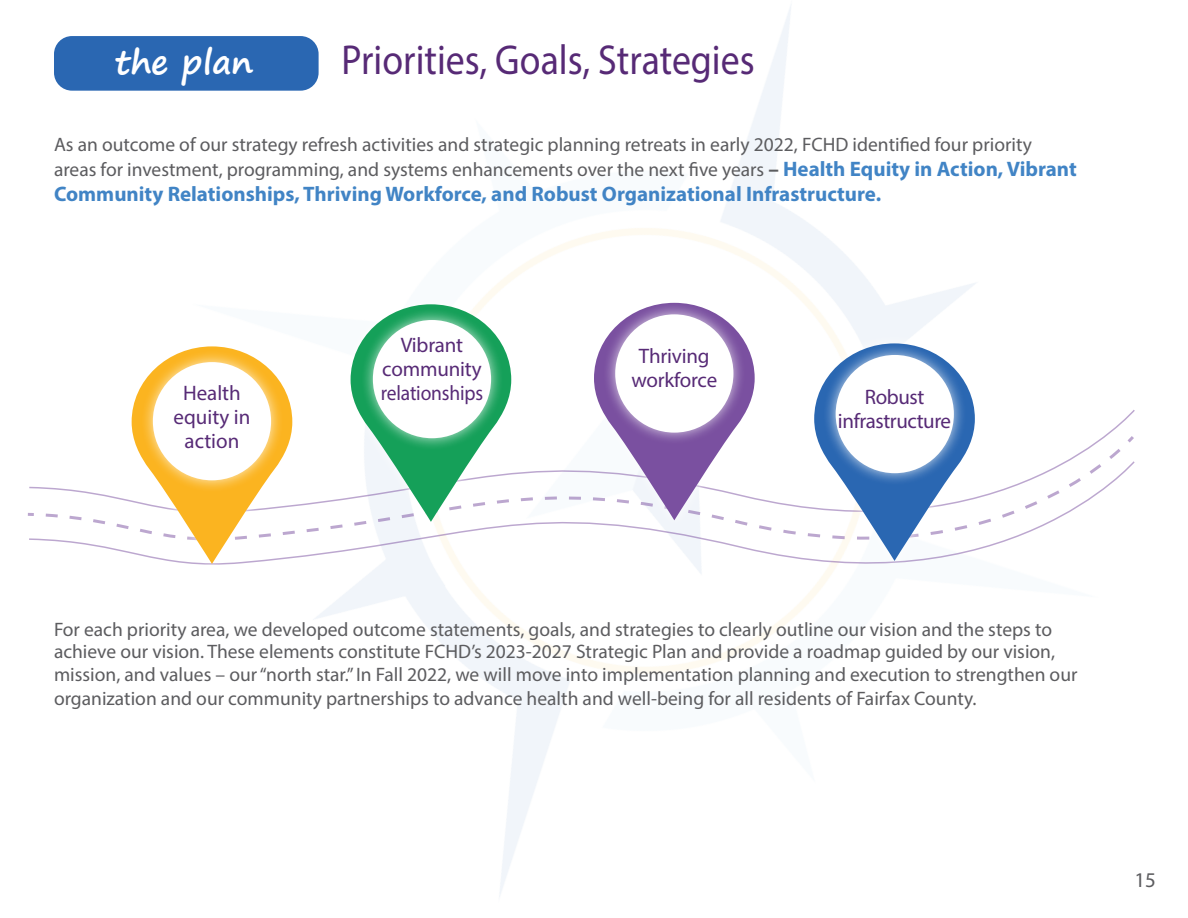
<style>
.page{position:relative;width:1188px;height:918px;background:#fff}
.page>*{position:absolute;margin:0;border:0;box-sizing:border-box;transform-origin:0 0}
.t1{font:42px "Myriad Devanagari";color:#572a76;scale:.9 1}
.t2{font:700 33px "Segoe Print";color:#fff}
.t3{font:21px/24px "Myriad Devanagari";letter-spacing:-.01em;color:#572a76;text-align:center}
.t4{font:700 21px "Myriad Pro";color:#4184c5}
.t5{font:21px "Myriad Pro";color:#5c5c5f}
.t6{font:19.5px/23px "Myriad Pro";color:#5c5c5f}
.s1{font-weight:700;font-size:21px}
.s2{font-weight:700;font-size:21px;color:#4184c5}
</style>
<div class="page">
<div style="left:54px;top:36px;width:265px;height:55px;background:#2a67b2;border-radius:18px"></div>
<div style="left:803px;top:332px;width:183px;height:238px;background:#f8fbfd"></div>
<svg style="left:43px;top:303px;width:1085px;height:261px"></svg>
<div style="left:823px;top:343px;width:143px;height:143px;background:#fff;opacity:.75"></div>
<div style="left:836px;top:355px;width:118px;height:118px;background:#fff;border-radius:50%"></div>
<p class="t2" style="left:115px;top:32px;width:140px">the plan</p>
<p class="t1" style="left:342px;top:35px;width:460px">Priorities, Goals, Strategies</p>
<p class="t6" style="left:54px;top:131px;width:1024px;line-height:25.2px">As an outcome of our strategy refresh activities and strategic planning retreats in early 2022, FCHD identified four priority areas for investment, programming, and systems enhancements over the next five years <span class="s1">–</span> <span class="s2">Health Equity in Action, Vibrant</span></p>
<p class="t4" style="left:54px;top:180px;width:829px">Community Relationships, Thriving Workforce, and Robust Organizational Infrastructure.</p>
<p class="t3" style="left:174px;top:381px;width:78px">Health equity in action</p>
<p class="t3" style="left:381px;top:333px;width:104px">Vibrant community relationships</p>
<p class="t3" style="left:631px;top:344px;width:87px">Thriving workforce</p>
<p class="t3" style="left:838px;top:384px;width:115px">Robust infrastructure</p>
<p class="t6" style="left:54px;top:617px;width:1025px">For each priority area, we developed outcome statements, goals, and strategies to clearly outline our vision and the steps to achieve our vision. These elements constitute FCHD’s 2023-2027 Strategic Plan and provide a roadmap guided by our vision, mission, and values – our “north star.” In Fall 2022, we will move into implementation planning and execution to strengthen our organization and our community partnerships to advance health and well-being for all residents of Fairfax County.</p>
<p class="t5" style="left:1134px;top:867px;width:23px">15</p>
</div>
